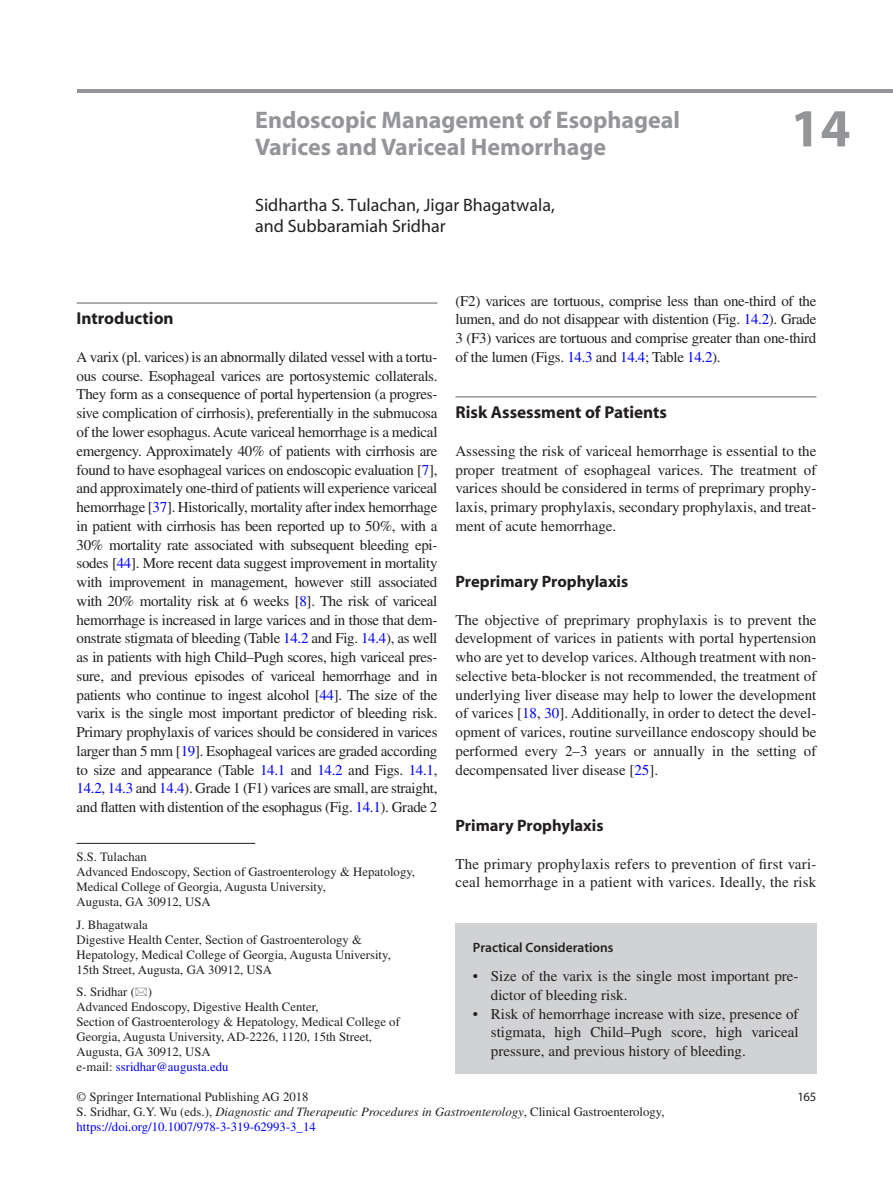
<style>
.page{position:relative;width:893px;height:1187px;background:#fff}
.page>*{position:absolute;margin:0;border:0;box-sizing:border-box;transform-origin:0 0}
.t1{font:700 54px "Gkwqmn Myriad";color:#939598}
.t2{font:700 24px/27px "Gkwqmn Myriad";color:#939598}
.t3{font:18px/21px "Jnptwq Myriad";color:#231f20}
.t4{font:700 17.25px "Gkwqmn Myriad";color:#231f20}
.t5{font:700 16.5px "Gkwqmn Myriad";color:#231f20}
.t6{font:15px/18.8px "Tgqmyj Times";color:#231f20;text-align:justify}
.t7{font:600 13.5px "Cyynrs Myriad";color:#231f20}
.t8{font:12.75px/15px "Tgqmyj Times";color:#231f20}
.t9{font:italic 12.75px "Dyjplg Times";color:#231f20}
.t10{font:12.75px "Tgqmyj Times";color:#0000fa}
.t11{font:12.75px "Wnpsdk Myriad";color:#231f20}
.s1{color:#0000fa}
.s2{font-family:"Tgqmyj Times";font-style:normal}
</style>
<div class="page">
<hr style="left:77px;top:89px;width:816px;height:3px;background:#939598">
<hr style="left:77px;top:842px;width:178px;height:1px;background:#231f20">
<hr style="left:77px;top:302px;width:360px;height:2px;background:#939598">
<hr style="left:455px;top:396px;width:361px;height:1px;background:#939598">
<div style="left:455px;top:923px;width:361px;height:150px;background:#d1d2d4"></div>
<h2 class="t2" style="left:255px;top:107px;width:426px">Endoscopic Management of Esophageal<br>Varices and Variceal Hemorrhage</h2>
<p class="t3" style="left:255px;top:195px;width:301px">Sidhartha S. Tulachan, Jigar Bhagatwala, and Subbaramiah Sridhar</p>
<h1 class="t1" style="left:790px;top:100px;width:61px">14</h1>
<p class="t4" style="left:77px;top:310px;width:99px">Introduction</p>
<p class="t6" style="left:77px;top:347px;width:362px">A varix (pl. varices) is an abnormally dilated vessel with a tortu&shy;ous course. Esophageal varices are portosystemic collaterals.<br>They form as a consequence of portal hypertension (a progres&shy;sive complication of cirrhosis), preferentially in the submucosa of the lower esophagus. Acute variceal hemorrhage is a medical emergency. Approximately 40% of patients with cirrhosis are found to have esophageal varices on endoscopic evaluation [<span class="s1">7</span>], and approximately one-third of patients will experience variceal hemorrhage [<span class="s1">37</span>]. Historically, mortality after index hemorrhage in patient with cirrhosis has been reported up to 50%, with a 30% mortality rate associated with subsequent bleeding epi&shy;sodes [<span class="s1">44</span>]. More recent data suggest improvement in mortality with improvement in management, however still associated with 20% mortality risk at 6 weeks [<span class="s1">8</span>]. The risk of variceal hemorrhage is increased in large varices and in those that dem&shy;onstrate stigmata of bleeding (Table <span class="s1">14.2</span> and Fig. <span class="s1">14.4</span>), as well as in patients with high Child–Pugh scores, high variceal pres&shy;sure, and previous episodes of variceal hemorrhage and in patients who continue to ingest alcohol [<span class="s1">44</span>]. The size of the varix is the single most important predictor of bleeding risk.<br>Primary prophylaxis of varices should be considered in varices larger than 5 mm [<span class="s1">19</span>]. Esophageal varices are graded according to size and appearance (Table <span class="s1">14.1</span> and <span class="s1">14.2</span> and Figs. <span class="s1">14.1</span>, <span class="s1">14.2</span>, <span class="s1">14.3</span> and <span class="s1">14.4</span>). Grade 1 (F1) varices are small, are straight, and flatten with distention of the esophagus (Fig. <span class="s1">14.1</span>). Grade 2</p>
<p class="t8" style="left:77px;top:849px;width:340px">S.S. Tulachan<br>Advanced Endoscopy, Section of Gastroenterology &amp; Hepatology, Medical College of Georgia, Augusta University,<br>Augusta, GA 30912, USA</p>
<p class="t8" style="left:77px;top:916px;width:316px">J. Bhagatwala<br>Digestive Health Center, Section of Gastroenterology &amp; Hepatology, Medical College of Georgia, Augusta University, 15th Street, Augusta, GA 30912, USA</p>
<p class="t8" style="left:77px;top:984px;width:325px">S. Sridhar ( )<br>Advanced Endoscopy, Digestive Health Center,<br>Section of Gastroenterology &amp; Hepatology, Medical College of Georgia, Augusta University, AD-2226, 1120, 15th Street, Augusta, GA 30912, USA<br>e-mail: <span class="s1">ssridhar@augusta.edu</span></p>
<p class="t6" style="left:455px;top:291px;width:362px">(F2) varices are tortuous, comprise less than one-third of the lumen, and do not disappear with distention (Fig. <span class="s1">14.2</span>). Grade 3 (F3) varices are tortuous and comprise greater than one-third of the lumen (Figs. <span class="s1">14.3</span> and <span class="s1">14.4</span>; Table <span class="s1">14.2</span>).</p>
<p class="t4" style="left:455px;top:403px;width:213px">Risk Assessment of Patients</p>
<p class="t6" style="left:455px;top:441px;width:362px">Assessing the risk of variceal hemorrhage is essential to the proper treatment of esophageal varices. The treatment of varices should be considered in terms of preprimary prophy&shy;laxis, primary prophylaxis, secondary prophylaxis, and treat&shy;ment of acute hemorrhage.</p>
<p class="t5" style="left:455px;top:573px;width:174px">Preprimary Prophylaxis</p>
<p class="t6" style="left:455px;top:610px;width:362px">The objective of preprimary prophylaxis is to prevent the development of varices in patients with portal hypertension who are yet to develop varices. Although treatment with non&shy;selective beta-blocker is not recommended, the treatment of underlying liver disease may help to lower the development of varices [<span class="s1">18</span>, <span class="s1">30</span>]. Additionally, in order to detect the devel&shy;opment of varices, routine surveillance endoscopy should be performed every 2–3 years or annually in the setting of decompensated liver disease [<span class="s1">25</span>].</p>
<p class="t5" style="left:455px;top:816px;width:150px">Primary Prophylaxis</p>
<p class="t6" style="left:455px;top:854px;width:362px">The primary prophylaxis refers to prevention of first vari&shy;ceal hemorrhage in a patient with varices. Ideally, the risk</p>
<p class="t7" style="left:473px;top:940px;width:142px">Practical Considerations</p>
<p class="t6" style="left:491px;top:966px;width:309px;text-indent:-18px">• Size of the varix is the single most important pre&shy;dictor of bleeding risk.</p>
<p class="t6" style="left:491px;top:1004px;width:309px;text-indent:-18px">• Risk of hemorrhage increase with size, presence of stigmata, high Child–Pugh score, high variceal pressure, and previous history of bleeding.</p>
<p class="t8" style="left:77px;top:1089px;width:233px">© Springer International Publishing AG 2018</p>
<p class="t11" style="left:797px;top:1090px;width:20px">165</p>
<p class="t9" style="left:77px;top:1104px;width:590px"><span class="s2">S. Sridhar, G.Y. Wu (eds.),</span> Diagnostic and Therapeutic Procedures in Gastroenterology<span class="s2">, Clinical Gastroenterology,</span></p>
<p class="t10" style="left:77px;top:1119px;width:241px">https://doi.org/10.1007/978-3-319-62993-3_14</p>
</div>
